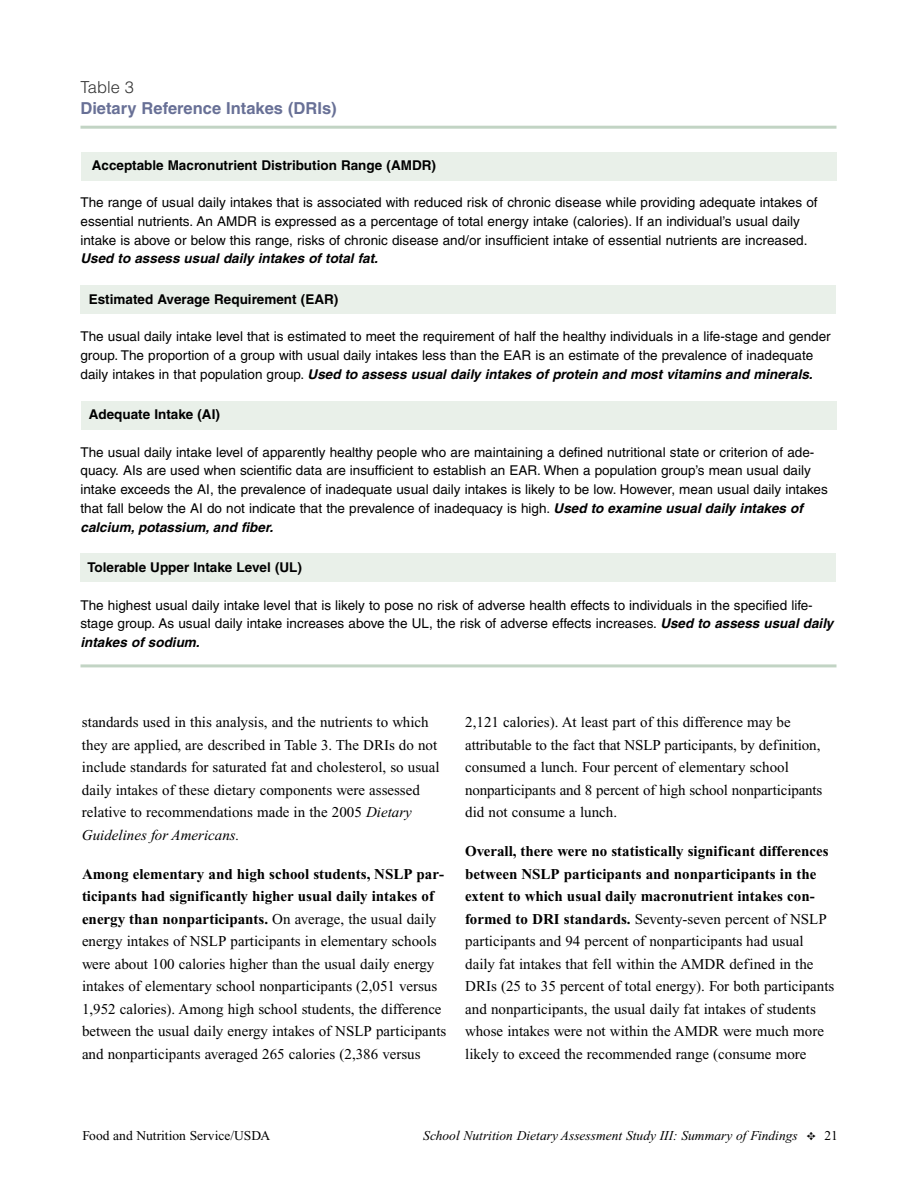
<style>
.page{position:relative;width:918px;height:1188px;background:#fff}
.page>*{position:absolute;margin:0;border:0;box-sizing:border-box;transform-origin:0 0}
.t1{font:700 16.5px "Helvetica";color:#687096}
.t2{font:300 16.5px "Helvetica";color:#333}
.t3{font:15px/22.5px "Times";color:#000}
.t4{font:13.5px/18.8px "Helvetica";color:#000}
.t5{font:700 13.5px "Helvetica";color:#000}
.t6{font:italic 13.5px "Times";color:#000}
.t7{font:italic 700 13.5px "Helvetica";color:#000}
.t8{font:13.5px "Times";color:#000}
.s1{font-weight:700;font-style:italic}
.s2{font-style:italic}
.s3{font-weight:700}
.s4{font-style:normal}
</style>
<div class="page">
<div style="left:81px;top:402px;width:756px;height:28px;background:#e9f0e9"></div>
<div style="left:80px;top:554px;width:756px;height:28px;background:#e9f0e9"></div>
<div style="left:81px;top:152px;width:756px;height:28px;background:#e9f0e9"></div>
<div style="left:80px;top:285px;width:756px;height:29px;background:#e9f0e9"></div>
<hr style="left:80px;top:126px;width:756px;height:3px;background:#c2d4c4">
<hr style="left:80px;top:664px;width:756px;height:3px;background:#c2d4c4">
<p class="t2" style="left:80px;top:81px;width:55px">Table 3</p>
<p class="t1" style="left:80px;top:102px;width:258px">Dietary Reference Intakes (DRIs)</p>
<p class="t5" style="left:92px;top:160px;width:346px">Acceptable Macronutrient Distribution Range (AMDR)</p>
<p class="t4" style="left:80px;top:194px;width:739px">The range of usual daily intakes that is associated with reduced risk of chronic disease while providing adequate intakes of essential nutrients. An AMDR is expressed as a percentage of total energy intake (calories). If an individual’s usual daily intake is above or below this range, risks of chronic disease and/or insufficient intake of essential nutrients are increased.</p>
<p class="t7" style="left:80px;top:254px;width:299px">Used to assess usual daily intakes of total fat.</p>
<p class="t5" style="left:89px;top:294px;width:251px">Estimated Average Requirement (EAR)</p>
<p class="t4" style="left:80px;top:329px;width:752px">The usual daily intake level that is estimated to meet the requirement of half the healthy individuals in a life-stage and gender group. The proportion of a group with usual daily intakes less than the EAR is an estimate of the prevalence of inadequate daily intakes in that population group. <span class="s1">Used to assess usual daily intakes of protein and most vitamins and minerals.</span></p>
<p class="t5" style="left:89px;top:409px;width:133px">Adequate Intake (AI)</p>
<p class="t4" style="left:80px;top:444px;width:749px">The usual daily intake level of apparently healthy people who are maintaining a defined nutritional state or criterion of ade&shy;quacy. AIs are used when scientific data are insufficient to establish an EAR. When a population group’s mean usual daily intake exceeds the AI, the prevalence of inadequate usual daily intakes is likely to be low. However, mean usual daily intakes that fall below the AI do not indicate that the prevalence of inadequacy is high. <span class="s1">Used to examine usual daily intakes of calcium, potassium, and fiber.</span></p>
<p class="t5" style="left:87px;top:562px;width:216px">Tolerable Upper Intake Level (UL)</p>
<p class="t4" style="left:80px;top:597px;width:754px">The highest usual daily intake level that is likely to pose no risk of adverse health effects to individuals in the specified life&shy;stage group. As usual daily intake increases above the UL, the risk of adverse effects increases. <span class="s1">Used to assess usual daily intakes of sodium.</span></p>
<p class="t3" style="left:82px;top:713px;width:359px">standards used in this analysis, and the nutrients to which they are applied, are described in Table 3. The DRIs do not include standards for saturated fat and cholesterol, so usual daily intakes of these dietary components were assessed relative to recommendations made in the 2005 <span class="s2">Dietary Guidelines for Americans.</span></p>
<p class="t3" style="left:82px;top:864px;width:366px"><span class="s3">Among elementary and high school students, NSLP par&shy;ticipants had significantly higher usual daily intakes of energy than nonparticipants.</span> On average, the usual daily energy intakes of NSLP participants in elementary schools were about 100 calories higher than the usual daily energy intakes of elementary school nonparticipants (2,051 versus 1,952 calories). Among high school students, the difference between the usual daily energy intakes of NSLP participants and nonparticipants averaged 265 calories (2,386 versus</p>
<p class="t3" style="left:465px;top:713px;width:359px">2,121 calories). At least part of this difference may be attributable to the fact that NSLP participants, by definition, consumed a lunch. Four percent of elementary school nonparticipants and 8 percent of high school nonparticipants did not consume a lunch.</p>
<p class="t3" style="left:465px;top:841px;width:371px"><span class="s3">Overall, there were no statistically significant differences between NSLP participants and nonparticipants in the extent to which usual daily macronutrient intakes con&shy;formed to DRI standards.</span> Seventy-seven percent of NSLP participants and 94 percent of nonparticipants had usual daily fat intakes that fell within the AMDR defined in the DRIs (25 to 35 percent of total energy). For both participants and nonparticipants, the usual daily fat intakes of students whose intakes were not within the AMDR were much more likely to exceed the recommended range (consume more</p>
<p class="t8" style="left:82px;top:1131px;width:189px">Food and Nutrition Service/USDA</p>
<p class="t6" style="left:423px;top:1131px;width:416px">School Nutrition Dietary Assessment Study III: Summary of Findings ✥ <span class="s4">21</span></p>
</div>
